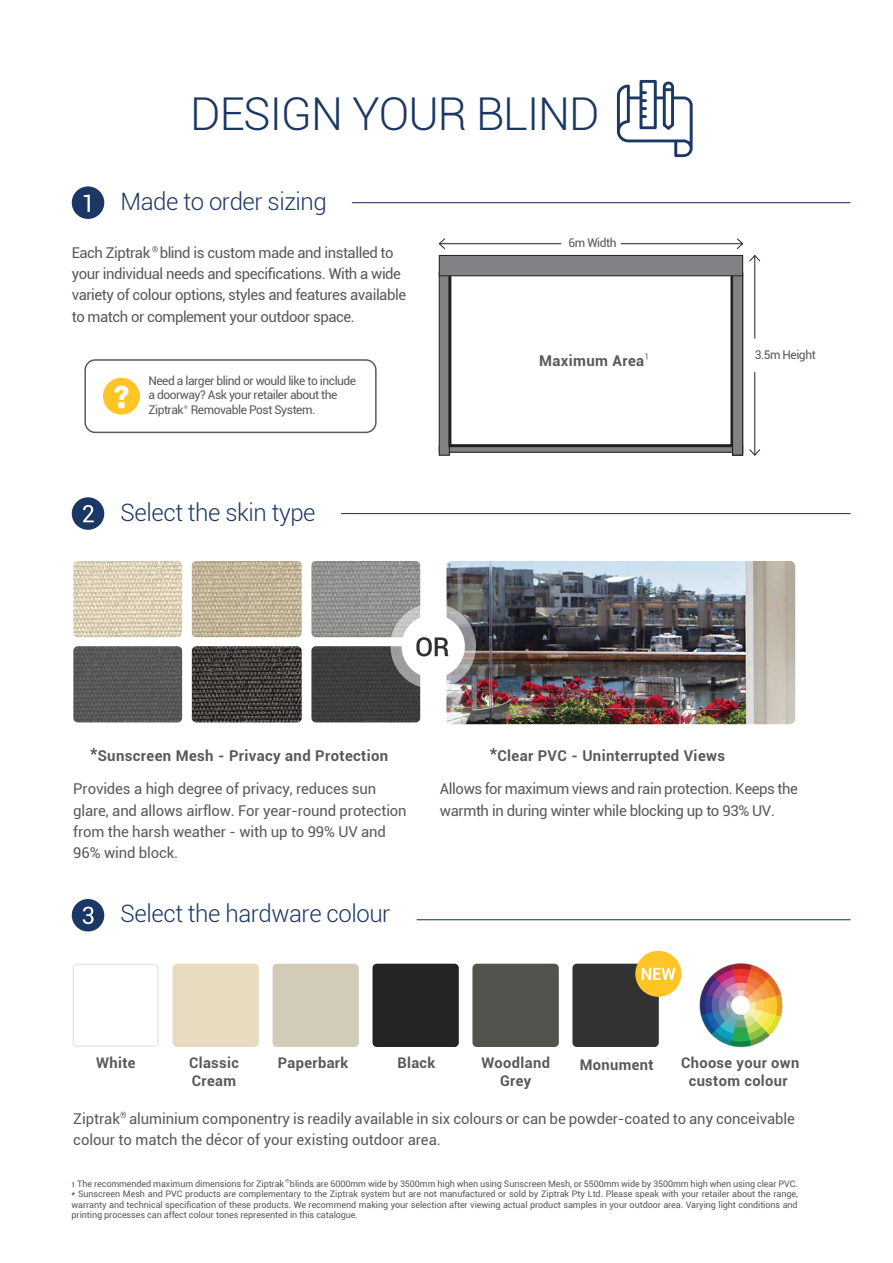
<style>
.page{position:relative;width:893px;height:1263px;background:#fff}
.page>*{position:absolute;margin:0;border:0;box-sizing:border-box;transform-origin:0 0}
.t1{font:300 45.3px "Roboto";letter-spacing:-.025em;color:#1b3764}
.t2{font:300 24px "Roboto";letter-spacing:-.02em;color:#1b3764}
.t3{font:14.85px/21.3px "Roboto";letter-spacing:-.01em;color:#58595b}
.t4{font:14.85px/21.3px "Roboto";letter-spacing:-.03em;color:#58595b}
.t5{font:700 14.85px "Roboto";letter-spacing:.025em;color:#58595b}
.t6{font:700 14.7px/17.5px "Roboto";letter-spacing:.025em;color:#58595b;text-align:center}
.t7{font:12px/14.4px "Roboto";letter-spacing:-.04em;color:#58595b}
.t8{font:9px/10.6px "Roboto";letter-spacing:-.01em;color:#58595b;text-align:justify}
.s1{font-weight:700;font-size:6.45px}
.s2{font-weight:700}
</style>
<div class="page">
<svg style="left:72px;top:186px;width:32px;height:33px"></svg>
<svg style="left:72px;top:497px;width:32px;height:33px"></svg>
<svg style="left:72px;top:899px;width:32px;height:32px"></svg>
<img style="left:192px;top:646px;width:110px;height:76px">
<img style="left:73px;top:561px;width:109px;height:76px">
<img style="left:311px;top:561px;width:109px;height:76px">
<img style="left:73px;top:646px;width:109px;height:76px">
<img style="left:311px;top:646px;width:109px;height:76px">
<img style="left:192px;top:561px;width:110px;height:76px">
<hr style="left:341px;top:513px;width:509px;height:1px;background:#1b3764">
<hr style="left:352px;top:202px;width:498px;height:1px;background:#1b3764">
<hr style="left:417px;top:919px;width:433px;height:1px;background:#1b3764">
<div style="left:73px;top:964px;width:86px;height:83px;border:2px solid #e6e7e8;border-radius:4px"></div>
<div style="left:173px;top:964px;width:86px;height:83px;background:#e7dcc0;border-radius:4px"></div>
<div style="left:272px;top:964px;width:87px;height:83px;background:#d1cbb8;border-radius:4px"></div>
<div style="left:372px;top:964px;width:87px;height:83px;background:#262324;border-radius:4px"></div>
<div style="left:472px;top:964px;width:87px;height:83px;background:#51544c;border-radius:4px"></div>
<div style="left:572px;top:964px;width:87px;height:83px;background:#323232;border-radius:4px"></div>
<img style="left:699px;top:963px;width:84px;height:85px">
<div style="left:635px;top:951px;width:46px;height:46px;background:#ffc425;border-radius:50%"></div>
<svg style="left:642px;top:968px;width:33px;height:12px"></svg>
<img style="left:446px;top:561px;width:349px;height:163px">
<svg style="left:390px;top:603px;width:86px;height:86px"></svg>
<div style="left:402px;top:614px;width:63px;height:64px;background:#fff;border-radius:50%"></div>
<svg style="left:416px;top:637px;width:33px;height:19px"></svg>
<svg style="left:120px;top:1112px;width:6px;height:6px"></svg>
<svg style="left:617px;top:80px;width:76px;height:77px"></svg>
<svg style="left:490px;top:748px;width:7px;height:7px"></svg>
<svg style="left:90px;top:748px;width:7px;height:7px"></svg>
<svg style="left:103px;top:378px;width:37px;height:37px"></svg>
<svg style="left:152px;top:246px;width:6px;height:6px"></svg>
<svg style="left:184px;top:405px;width:3px;height:4px"></svg>
<div style="left:84px;top:359px;width:293px;height:74px;border:2px solid #58595b;border-radius:10px"></div>
<svg style="left:438px;top:238px;width:8px;height:11px"></svg>
<hr style="left:439px;top:243px;width:122px;height:1px;background:#303030">
<hr style="left:621px;top:243px;width:122px;height:1px;background:#303030">
<div style="left:439px;top:446px;width:304px;height:7px;background:#808285;border:1px solid #262626"></div>
<div style="left:439px;top:273px;width:11px;height:183px;background:#808285;border:1px solid #262626"></div>
<svg style="left:749px;top:448px;width:12px;height:8px"></svg>
<div style="left:448px;top:270px;width:285px;height:177px;border:3px solid #231f20"></div>
<div style="left:732px;top:273px;width:11px;height:183px;background:#808285;border:1px solid #262626"></div>
<div style="left:732px;top:273px;width:11px;height:182px;border:1px solid #262626"></div>
<div style="left:439px;top:255px;width:304px;height:21px;background:#808285;border:1px solid #262626"></div>
<hr style="left:754px;top:256px;width:1px;height:82px;background:#303030">
<svg style="left:736px;top:238px;width:25px;height:24px"></svg>
<hr style="left:754px;top:372px;width:1px;height:83px;background:#303030">
<h1 class="t1" style="left:190px;top:82px;width:411px">DESIGN YOUR BLIND</h1>
<h2 class="t2" style="left:121px;top:185px;width:208px">Made to order sizing</h2>
<h3 class="t4" style="left:72px;top:241px;width:336px">Each Ziptrak blind is custom made and installed to your individual needs and specifications. With a wide variety of colour options, styles and features available to match or complement your outdoor space.</h3>
<h3 class="t7" style="left:148px;top:373px;width:209px">Need a larger blind or would like to include a doorway? Ask your retailer about the<br>Ziptrak Removable Post System.</h3>
<h2 class="t2" style="left:121px;top:495px;width:197px">Select the skin type</h2>
<h3 class="t5" style="left:98px;top:745px;width:292px">Sunscreen Mesh - Privacy and Protection</h3>
<h3 class="t7" style="left:568px;top:235px;width:49px">6m Width</h3>
<h3 class="t5" style="left:539px;top:351px;width:106px">Maximum Area</h3>
<h3 class="t7" style="left:755px;top:347px;width:62px">3.5m Height</h3>
<h3 class="t5" style="left:497px;top:745px;width:229px">Clear PVC - Uninterrupted Views</h3>
<h3 class="t3" style="left:73px;top:778px;width:335px">Provides a high degree of privacy, reduces sun glare, and allows airflow. For year-round protection from the harsh weather - with up to 99% UV and 96% wind block.</h3>
<h3 class="t3" style="left:440px;top:778px;width:360px">Allows for maximum views and rain protection. Keeps the warmth in during winter while blocking up to 93% UV.</h3>
<h2 class="t2" style="left:121px;top:897px;width:271px">Select the hardware colour</h2>
<h3 class="t6" style="left:96px;top:1054px;width:41px">White</h3>
<h3 class="t6" style="left:189px;top:1054px;width:51px;text-align:left">Classic<br>Cream</h3>
<h3 class="t6" style="left:278px;top:1054px;width:72px">Paperbark</h3>
<h3 class="t6" style="left:397px;top:1054px;width:40px">Black</h3>
<h3 class="t6" style="left:580px;top:1055px;width:75px">Monument</h3>
<h3 class="t6" style="left:681px;top:1054px;width:120px">Choose your own custom colour</h3>
<h3 class="t6" style="left:481px;top:1054px;width:70px">Woodland<br>Grey</h3>
<h3 class="t3" style="left:73px;top:1107px;width:723px">Ziptrak aluminium componentry is readily available in six colours or can be powder-coated to any conceivable colour to match the décor of your existing outdoor area.</h3>
<p class="t8" style="left:72px;top:1177px;width:728px"><span class="s1">1</span> The recommended maximum dimensions for Ziptrak blinds are 6000mm wide by 3500mm high when using Sunscreen Mesh, or 5500mm wide by 3500mm high when using clear PVC. <span class="s2">*</span> Sunscreen Mesh and PVC products are complementary to the Ziptrak system but are not manufactured or sold by Ziptrak Pty Ltd. Please speak with your retailer about the range, warranty and technical specification of these products. We recommend making your selection after viewing actual product samples in your outdoor area. Varying light conditions and printing processes can affect colour tones represented in this catalogue.</p>
</div>
